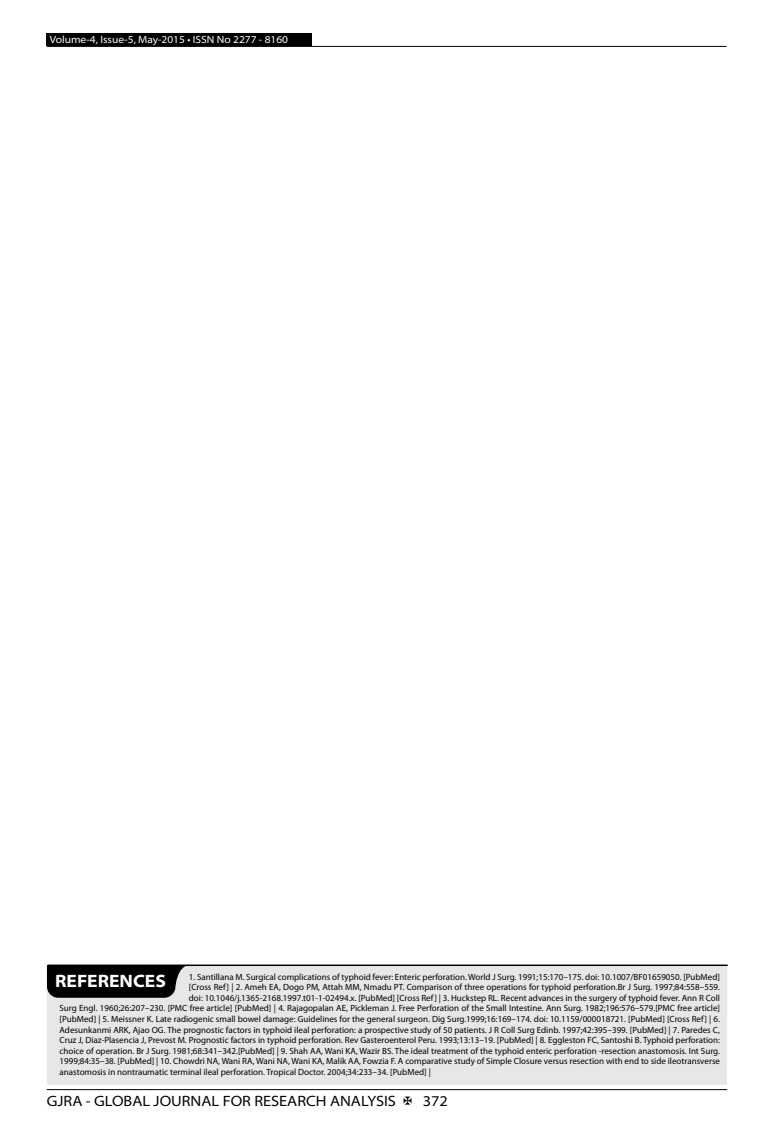
<style>
.page{position:relative;width:774px;height:1136px;background:#fff}
.page>*{position:absolute;margin:0;border:0;box-sizing:border-box;transform-origin:0 0}
.t1{font:700 semi-expanded 18px "Myriad Pro";color:#fff}
.t2{font:semi-expanded 15px "Myriad Pro";color:#000}
.t3{font:semi-expanded 10.5px "Myriad Pro";color:#fff}
.t4{font:9px "Myriad Pro";color:#000}
</style>
<div class="page">
<hr style="left:47px;top:1089px;width:680px;height:1px;background:#000">
<div style="left:47px;top:33px;width:265px;height:13px;background:#000"></div>
<hr style="left:47px;top:46px;width:679px;height:1px;background:#000">
<div style="left:47px;top:965px;width:680px;height:119px;background:#e6e7e8"></div>
<hr style="left:48px;top:964px;width:679px;height:1px;background:#000">
<svg style="left:47px;top:965px;width:142px;height:32px;background:#141414"></svg>
<p class="t3" style="left:50px;top:34px;width:240px">Volume-4, Issue-5, May-2015 • ISSN No 2277 - 8160</p>
<h1 class="t1" style="left:55px;top:970px;width:112px">REFERENCES</h1>
<p class="t4" style="left:189px;top:971px;width:533px">1. Santillana M. Surgical complications of typhoid fever: Enteric perforation. World J Surg. 1991;15:170–175. doi: 10.1007/BF01659050. [PubMed]</p>
<p class="t4" style="left:189px;top:982px;width:533px">[Cross Ref] | 2. Ameh EA, Dogo PM, Attah MM, Nmadu PT. Comparison of three operations for typhoid perforation.Br J Surg. 1997;84:558–559.</p>
<p class="t4" style="left:189px;top:992px;width:533px">doi: 10.1046/j.1365-2168.1997.t01-1-02494.x. [PubMed] [Cross Ref] | 3. Huckstep RL. Recent advances in the surgery of typhoid fever. Ann R Coll</p>
<p class="t4" style="left:60px;top:1003px;width:662px">Surg Engl. 1960;26:207–230. [PMC free article] [PubMed] | 4. Rajagopalan AE, Pickleman J. Free Perforation of the Small Intestine. Ann Surg. 1982;196:576–579.[PMC free article]</p>
<p class="t4" style="left:60px;top:1013px;width:662px">[PubMed] | 5. Meissner K. Late radiogenic small bowel damage: Guidelines for the general surgeon. Dig Surg.1999;16:169–174. doi: 10.1159/000018721. [PubMed] [Cross Ref] | 6.</p>
<p class="t4" style="left:60px;top:1024px;width:662px">Adesunkanmi ARK, Ajao OG. The prognostic factors in typhoid ileal perforation: a prospective study of 50 patients. J R Coll Surg Edinb. 1997;42:395–399. [PubMed] | 7. Paredes C,</p>
<p class="t4" style="left:60px;top:1034px;width:662px">Cruz J, Diaz-Plasencia J, Prevost M. Prognostic factors in typhoid perforation. Rev Gasteroenterol Peru. 1993;13:13–19. [PubMed] | 8. Eggleston FC, Santoshi B. Typhoid perforation:</p>
<p class="t4" style="left:60px;top:1045px;width:662px">choice of operation. Br J Surg. 1981;68:341–342.[PubMed] | 9. Shah AA, Wani KA, Wazir BS. The ideal treatment of the typhoid enteric perforation -resection anastomosis. Int Surg.</p>
<p class="t4" style="left:60px;top:1055px;width:662px">1999;84:35–38. [PubMed] | 10. Chowdri NA, Wani RA, Wani NA, Wani KA, Malik AA, Fowzia F. A comparative study of Simple Closure versus resection with end to side ileotransverse</p>
<p class="t4" style="left:60px;top:1066px;width:373px">anastomosis in nontraumatic terminal ileal perforation. Tropical Doctor. 2004;34:233–34. [PubMed] |</p>
<h2 class="t2" style="left:47px;top:1092px;width:351px">GJRA - GLOBAL JOURNAL FOR RESEARCH ANALYSIS</h2>
<h2 class="t2" style="left:423px;top:1092px;width:27px">372</h2>
</div>
